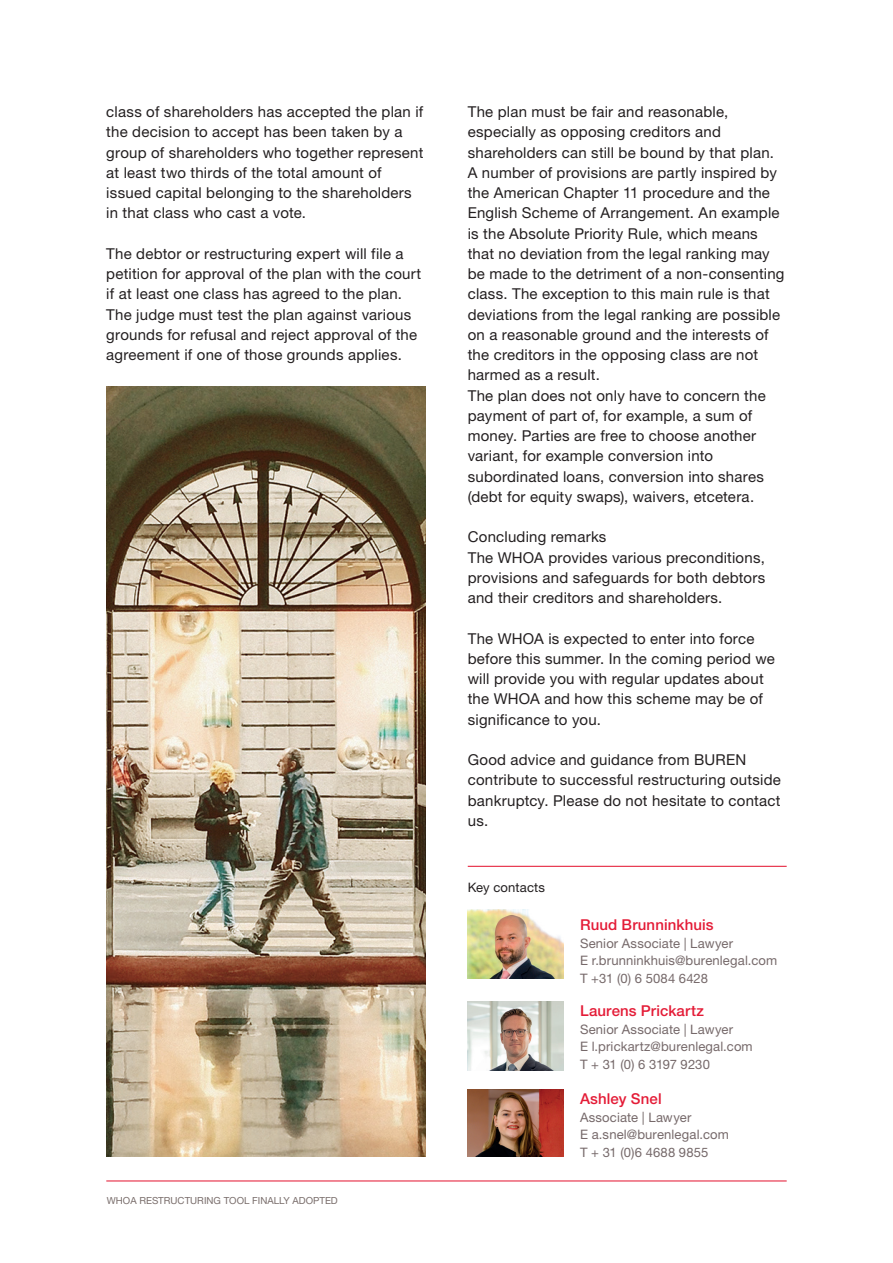
<style>
.page{position:relative;width:893px;height:1263px;background:#fff}
.page>*{position:absolute;margin:0;border:0;box-sizing:border-box;transform-origin:0 0}
.t1{font:15px/20.2px "Helvetica Neue LT Std";letter-spacing:.015em;color:#231f20}
.t2{font:500 15px "Helvetica Neue LT Std";letter-spacing:.005em;color:#e41c37}
.t3{font:13.05px/17.5px "Helvetica Neue LT Std";letter-spacing:.01em;color:#76696a}
.t4{font:13.05px "Helvetica Neue LT Std";letter-spacing:.01em;color:#231f20}
.t5{font:9.75px "Helvetica Neue LT Std";color:#7a6e6c}
</style>
<div class="page">
<hr style="left:106px;top:1180px;width:681px;height:1px;background:#e41c37">
<hr style="left:468px;top:866px;width:319px;height:1px;background:#e41a35">
<img style="left:468px;top:910px;width:95px;height:69px">
<img style="left:468px;top:1002px;width:95px;height:69px">
<img style="left:468px;top:1089px;width:95px;height:68px">
<img style="left:106px;top:387px;width:319px;height:770px">
<p class="t1" style="left:106px;top:101px;width:319px">class of shareholders has accepted the plan if the decision to accept has been taken by a group of shareholders who together represent at least two thirds of the total amount of issued capital belonging to the shareholders in that class who cast a vote.</p>
<p class="t1" style="left:106px;top:243px;width:316px">The debtor or restructuring expert will file a petition for approval of the plan with the court if at least one class has agreed to the plan.<br>The judge must test the plan against various grounds for refusal and reject approval of the agreement if one of those grounds applies.</p>
<p class="t5" style="left:107px;top:1194px;width:232px">WHOA RESTRUCTURING TOOL FINALLY ADOPTED</p>
<p class="t1" style="left:468px;top:101px;width:318px">The plan must be fair and reasonable, especially as opposing creditors and shareholders can still be bound by that plan.<br>A number of provisions are partly inspired by the American Chapter 11 procedure and the English Scheme of Arrangement. An example is the Absolute Priority Rule, which means that no deviation from the legal ranking may be made to the detriment of a non-consenting class. The exception to this main rule is that deviations from the legal ranking are possible on a reasonable ground and the interests of the creditors in the opposing class are not harmed as a result.<br>The plan does not only have to concern the payment of part of, for example, a sum of money. Parties are free to choose another variant, for example conversion into subordinated loans, conversion into shares (debt for equity swaps), waivers, etcetera.</p>
<p class="t1" style="left:468px;top:527px;width:299px">Concluding remarks<br>The WHOA provides various preconditions, provisions and safeguards for both debtors and their creditors and shareholders.</p>
<p class="t1" style="left:468px;top:628px;width:309px">The WHOA is expected to enter into force before this summer. In the coming period we will provide you with regular updates about the WHOA and how this scheme may be of significance to you.</p>
<p class="t1" style="left:468px;top:749px;width:315px">Good advice and guidance from BUREN contribute to successful restructuring outside bankruptcy. Please do not hesitate to contact us.</p>
<p class="t4" style="left:468px;top:880px;width:79px">Key contacts</p>
<p class="t2" style="left:580px;top:916px;width:135px">Ruud Brunninkhuis</p>
<p class="t3" style="left:580px;top:934px;width:199px">Senior Associate | Lawyer<br>E r.brunninkhuis@burenlegal.com<br>T +31 (0) 6 5084 6428</p>
<p class="t2" style="left:580px;top:1002px;width:125px">Laurens Prickartz</p>
<p class="t3" style="left:580px;top:1020px;width:174px">Senior Associate | Lawyer<br>E l.prickartz@burenlegal.com<br>T + 31 (0) 6 3197 9230</p>
<p class="t2" style="left:580px;top:1090px;width:83px">Ashley Snel</p>
<p class="t3" style="left:580px;top:1108px;width:150px">Associate | Lawyer<br>E a.snel@burenlegal.com<br>T + 31 (0)6 4688 9855</p>
</div>
